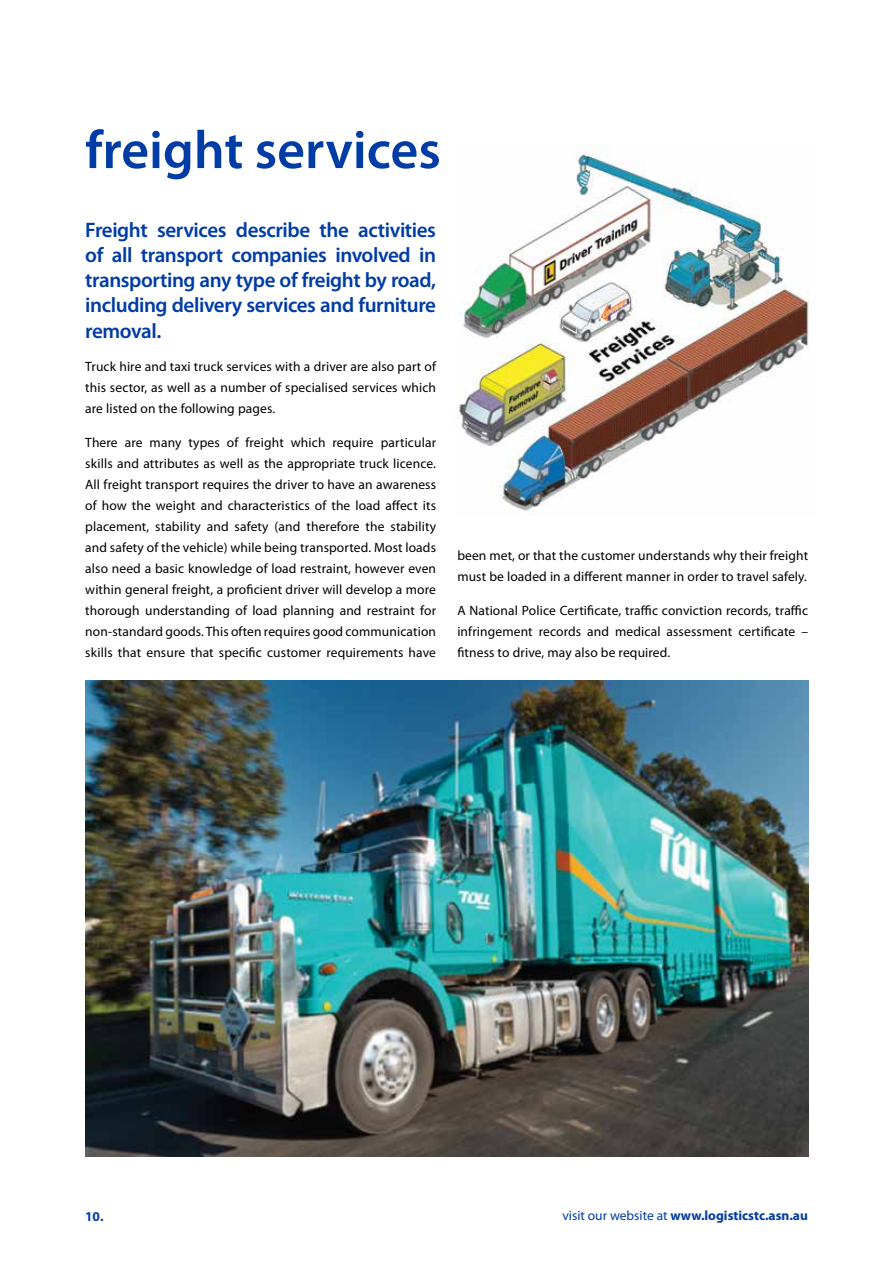
<style>
.page{position:relative;width:893px;height:1263px;background:#fff}
.page>*{position:absolute;margin:0;border:0;box-sizing:border-box;transform-origin:0 0}
.t1{font:600 54px "Myriad Pro";color:#003ca6}
.t2{font:600 21px/25.2px "Myriad Pro";letter-spacing:-.02em;color:#003ca6;text-align:justify}
.t3{font:13.5px/21px "Myriad Pro";letter-spacing:.01em;color:#000;text-align:justify}
.t4{font:700 13.5px "Myriad Pro";color:#003ca6}
.s1{font-weight:400}
</style>
<div class="page">
<img style="left:455px;top:145px;width:354px;height:366px">
<img style="left:85px;top:680px;width:723px;height:477px">
<h1 class="t1" style="left:85px;top:116px;width:357px">freight services</h1>
<h2 class="t2" style="left:85px;top:217px;width:352px">Freight services describe the activities of all transport companies involved in transporting any type of freight by road, including delivery services and furniture removal.</h2>
<p class="t3" style="left:85px;top:356px;width:352px">Truck hire and taxi truck services with a driver are also part of this sector, as well as a number of specialised services which are listed on the following pages.</p>
<p class="t3" style="left:85px;top:432px;width:352px">There are many types of freight which require particular skills and attributes as well as the appropriate truck licence.<br>All freight transport requires the driver to have an awareness of how the weight and characteristics of the load affect its placement, stability and safety (and therefore the stability and safety of the vehicle) while being transported. Most loads also need a basic knowledge of load restraint, however even within general freight, a proficient driver will develop a more thorough understanding of load planning and restraint for non-standard goods. This often requires good communication skills that ensure that specific customer requirements have</p>
<p class="t3" style="left:457px;top:545px;width:352px">been met, or that the customer understands why their freight must be loaded in a different manner in order to travel safely.</p>
<p class="t3" style="left:457px;top:600px;width:352px">A National Police Certificate, traffic conviction records, traffic infringement records and medical assessment certificate – fitness to drive, may also be required.</p>
<p class="t4" style="left:85px;top:1207px;width:20px">10.</p>
<p class="t4" style="left:562px;top:1207px;width:247px"><span class="s1">visit our website at</span> www.logisticstc.asn.au</p>
</div>
